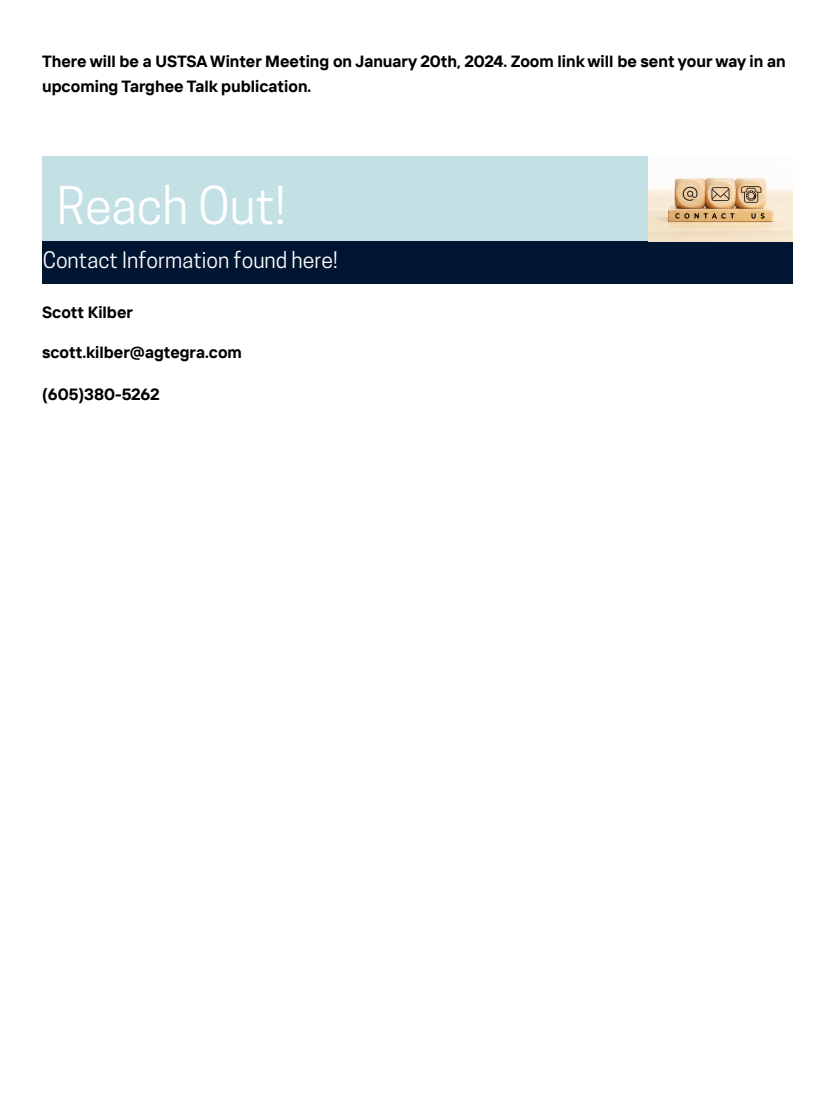
<style>
.page{position:relative;width:836px;height:1103px;background:#fff}
.page>*{position:absolute;margin:0;border:0;box-sizing:border-box;transform-origin:0 0}
.t1{font:48.9px "Cooper Hewitt";color:#fff}
.t2{font:21.3px "Cooper Hewitt";color:#fff}
.t3{font:700 16.2px/24.3px "TT Interphases";color:#000}
</style>
<div class="page">
<div style="left:42px;top:156px;width:750px;height:128px;background:#c3e0e5"></div>
<div style="left:42px;top:242px;width:750px;height:42px;background:#001532"></div>
<img style="left:649px;top:156px;width:143px;height:86px">
<p class="t3" style="left:42px;top:49px;width:745px">There will be a USTSA Winter Meeting on January 20th, 2024. Zoom link will be sent your way in an upcoming Targhee Talk publication.</p>
<p class="t1" style="left:57px;top:187px;width:230px">Reach Out!</p>
<p class="t2" style="left:43px;top:252px;width:296px">Contact Information found here!</p>
<p class="t3" style="left:42px;top:299px;width:92px">Scott Kilber</p>
<p class="t3" style="left:42px;top:340px;width:201px">scott.kilber@agtegra.com</p>
<p class="t3" style="left:42px;top:381px;width:119px">(605)380-5262</p>
</div>
